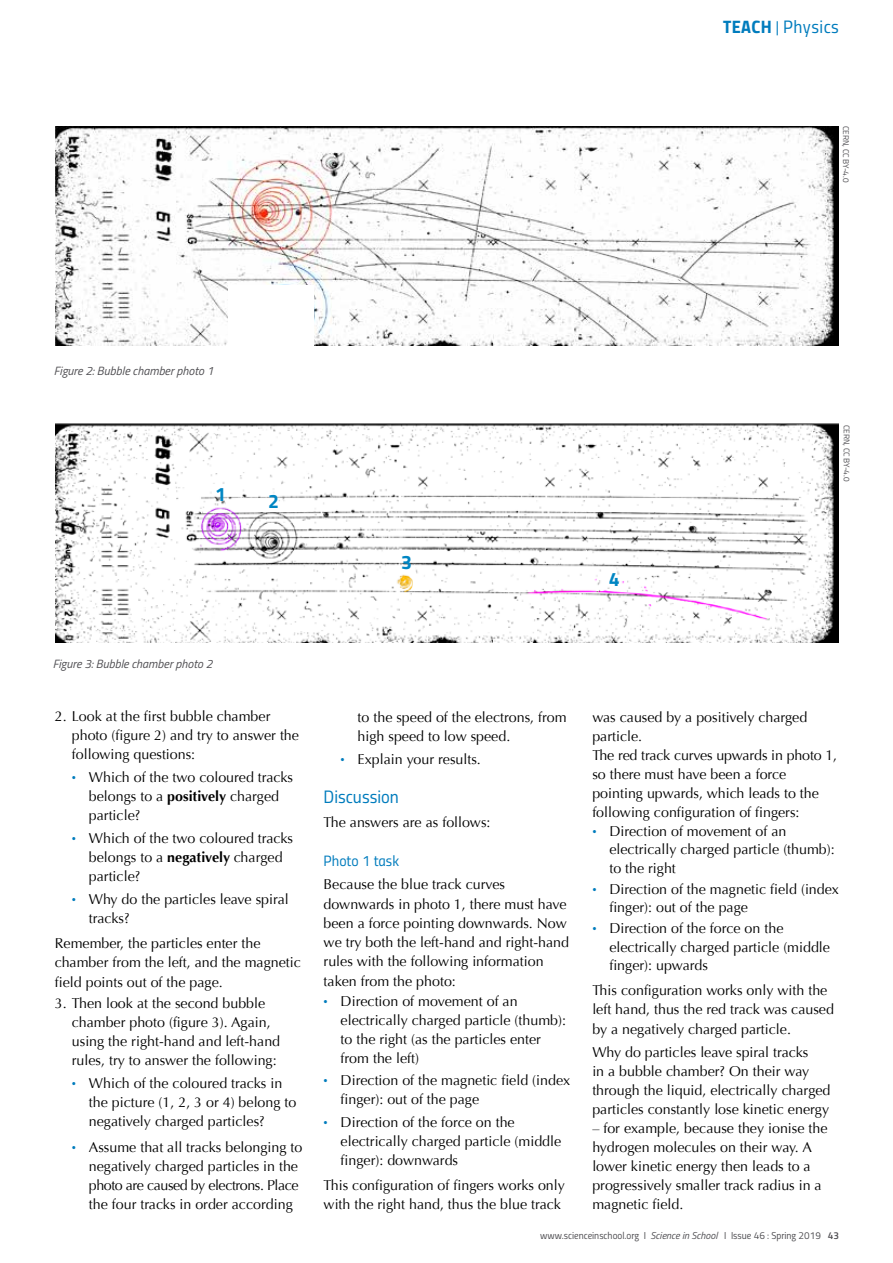
<style>
.page{position:relative;width:893px;height:1263px;background:#fff}
.page>*{position:absolute;margin:0;border:0;box-sizing:border-box;transform-origin:0 0}
.t1{font:700 19.5px "Titillium Web";color:#0086c3}
.t2{font:18px "Titillium Regular Upright";letter-spacing:.025em;color:#007cbd}
.t3{font:18px "Titillium Regular Upright";color:#007cbd}
.t4{font:15px "Titillium Regular Upright";color:#007cbd}
.t5{font:14.25px/19.2px "Optima";color:#000}
.t6{font:italic 12px "Titillium Web";color:#504f53}
.t7{font:10.05px "Titillium Regular Upright";color:#504f53}
.t8{font:8.25px "Titillium Web";letter-spacing:-.01em;color:#504f53}
.s1{font-family:"Titillium Bold Upright"}
.s2{font-size:15px}
.s3{font-weight:900;color:#007cbd}
.s4{font-weight:700}
.s5{font-family:"Titillium Web";font-style:italic}
.s6{font-family:"Titillium Semibold Upright"}
</style>
<div class="page">
<img style="left:55px;top:127px;width:783px;height:218px">
<div style="left:228px;top:285px;width:86px;height:398px;background:#fff"></div>
<img style="left:56px;top:423px;width:783px;height:219px">
<p class="t2" style="left:723px;top:14px;width:117px"><span class="s1">TEACH</span> <span class="s2">|</span> Physics</p>
<p class="t8" style="left:852px;top:126px;width:58px;rotate:90deg">CERN, CC BY-4.0</p>
<p class="t6" style="left:54px;top:361px;width:161px">Figure 2: Bubble chamber photo 1</p>
<h1 class="t1" style="left:215px;top:479px;width:12px">1</h1>
<h1 class="t1" style="left:268px;top:486px;width:12px">2</h1>
<h1 class="t1" style="left:401px;top:548px;width:12px">3</h1>
<h1 class="t1" style="left:609px;top:564px;width:12px">4</h1>
<p class="t8" style="left:853px;top:425px;width:58px;rotate:90deg">CERN, CC BY-4.0</p>
<p class="t6" style="left:53px;top:655px;width:161px">Figure 3: Bubble chamber photo 2</p>
<p class="t5" style="left:72px;top:706px;width:229px;text-indent:-17px">2. Look at the first bubble chamber photo (figure 2) and try to answer the following questions:</p>
<p class="t5" style="left:89px;top:767px;width:206px;text-indent:-17px"><span class="s3">·</span> Which of the two coloured tracks belongs to a <span class="s4">positively</span> charged particle?</p>
<p class="t5" style="left:89px;top:828px;width:206px;text-indent:-17px"><span class="s3">·</span> Which of the two coloured tracks belongs to a <span class="s4">negatively</span> charged particle?</p>
<p class="t5" style="left:89px;top:889px;width:201px;text-indent:-17px"><span class="s3">·</span> Why do the particles leave spiral tracks?</p>
<p class="t5" style="left:55px;top:934px;width:248px">Remember, the particles enter the chamber from the left, and the magnetic field points out of the page.</p>
<p class="t5" style="left:72px;top:993px;width:210px;text-indent:-17px">3. Then look at the second bubble chamber photo (figure 3). Again, using the right-hand and left-hand rules, try to answer the following:</p>
<p class="t5" style="left:89px;top:1073px;width:209px;text-indent:-17px"><span class="s3">·</span> Which of the coloured tracks in the picture (1, 2, 3 or 4) belong to negatively charged particles?</p>
<p class="t5" style="left:89px;top:1137px;width:215px;text-indent:-17px"><span class="s3">·</span> Assume that all tracks belonging to negatively charged particles in the photo are caused by electrons. Place the four tracks in order according</p>
<p class="t5" style="left:358px;top:707px;width:211px">to the speed of the electrons, from high speed to low speed.</p>
<p class="t5" style="left:341px;top:749px;width:142px"><span class="s3">·</span> Explain your results.</p>
<p class="t3" style="left:324px;top:784px;width:77px">Discussion</p>
<p class="t5" style="left:324px;top:813px;width:168px">The answers are as follows:</p>
<p class="t4" style="left:324px;top:849px;width:77px">Photo 1 task</p>
<p class="t5" style="left:324px;top:875px;width:247px">Because the blue track curves downwards in photo 1, there must have been a force pointing downwards. Now we try both the left-hand and right-hand rules with the following information taken from the photo:</p>
<p class="t5" style="left:341px;top:992px;width:227px;text-indent:-17px"><span class="s3">·</span> Direction of movement of an electrically charged particle (thumb): to the right (as the particles enter from the left)</p>
<p class="t5" style="left:341px;top:1071px;width:231px;text-indent:-17px"><span class="s3">·</span> Direction of the magnetic field (index finger): out of the page</p>
<p class="t5" style="left:341px;top:1112px;width:222px;text-indent:-17px"><span class="s3">·</span> Direction of the force on the electrically charged particle (middle finger): downwards</p>
<p class="t5" style="left:324px;top:1175px;width:243px">This configuration of fingers works only with the right hand, thus the blue track</p>
<p class="t5" style="left:592px;top:707px;width:246px">was caused by a positively charged particle.<br>The red track curves upwards in photo 1, so there must have been a force pointing upwards, which leads to the following configuration of fingers:<br><span class="s3">·</span> Direction of movement of an</p>
<p class="t5" style="left:609px;top:840px;width:227px;line-height:18.8px">electrically charged particle (thumb): to the right</p>
<p class="t5" style="left:609px;top:880px;width:231px;line-height:18.8px;text-indent:-17px"><span class="s3">·</span> Direction of the magnetic field (index finger): out of the page</p>
<p class="t5" style="left:609px;top:919px;width:222px;line-height:18.8px;text-indent:-17px"><span class="s3">·</span> Direction of the force on the electrically charged particle (middle finger): upwards</p>
<p class="t5" style="left:592px;top:981px;width:243px">This configuration works only with the left hand, thus the red track was caused by a negatively charged particle.</p>
<p class="t5" style="left:592px;top:1043px;width:240px">Why do particles leave spiral tracks<br>in a bubble chamber? On their way through the liquid, electrically charged particles constantly lose kinetic energy</p>
<p class="t5" style="left:592px;top:1119px;width:237px">– for example, because they ionise the hydrogen molecules on their way. A lower kinetic energy then leads to a progressively smaller track radius in a magnetic field.</p>
<p class="t7" style="left:540px;top:1228px;width:300px">www.scienceinschool.org I <span class="s5">Science in School</span> I Issue 46 : Spring 2019 <span class="s6">43</span></p>
</div>
